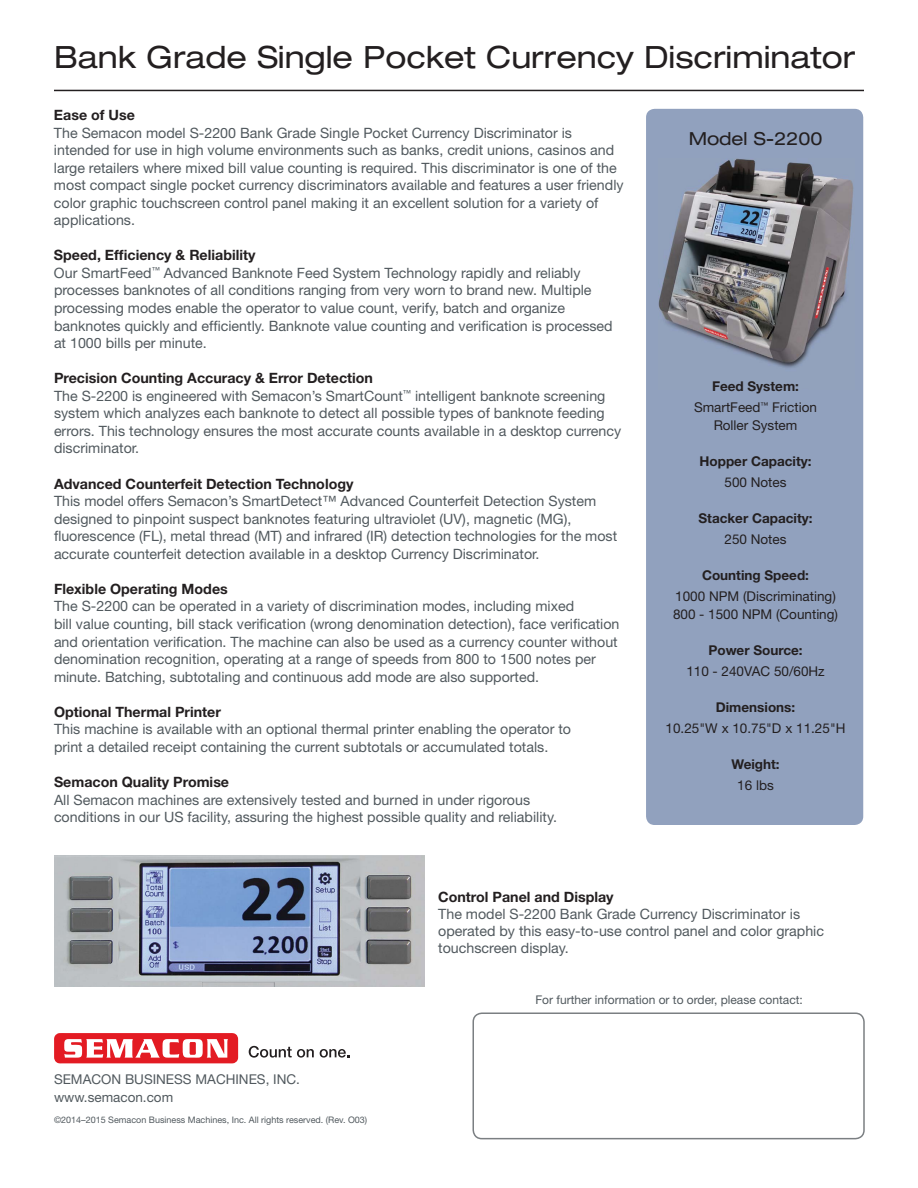
<style>
.page{position:relative;width:918px;height:1188px;background:#fff}
.page>*{position:absolute;margin:0;border:0;box-sizing:border-box;transform-origin:0 0}
.t1{font:expanded 30.75px "Helvetica Neue";color:#231f20}
.t2{font:expanded 18px "Helvetica Neue";color:#231f20}
.t3{font:14.25px/17.5px "Helvetica Neue";color:#51595e}
.t4{font:700 14.25px "Helvetica Neue";color:#231f20}
.t5{font:13.5px/21px "Helvetica Neue";color:#231f20;text-align:center}
.t6{font:700 13.5px "Helvetica Neue";color:#231f20}
.t7{font:13.5px/18px "Helvetica Neue";color:#51595e}
.t8{font:12px "Helvetica Neue";color:#51595e}
.t9{font:9px "Helvetica Neue";color:#51595e}
.s1{font-weight:700;color:#231f20}
.s2{font-weight:700}
</style>
<div class="page">
<img style="left:54px;top:856px;width:370px;height:131px">
<svg style="left:54px;top:1033px;width:184px;height:30px"></svg>
<svg style="left:249px;top:1046px;width:65px;height:12px"></svg>
<svg style="left:320px;top:1049px;width:29px;height:9px"></svg>
<div style="left:646px;top:109px;width:217px;height:716px;background:#91a1be;border-radius:9px"></div>
<div style="left:473px;top:1013px;width:392px;height:126px;border:2px solid #7b7f82;border-radius:9px"></div>
<hr style="left:54px;top:90px;width:810px;height:1px;background:#231f20">
<img style="left:659px;top:158px;width:195px;height:210px">
<h1 class="t1" style="left:54px;top:46px;width:803px">Bank Grade Single Pocket Currency Discriminator</h1>
<p class="t4" style="left:54px;top:110px;width:83px">Ease of Use</p>
<p class="t3" style="left:54px;top:125px;width:571px">The Semacon model S-2200 Bank Grade Single Pocket Currency Discriminator is intended for use in high volume environments such as banks, credit unions, casinos and large retailers where mixed bill value counting is required. This discriminator is one of the most compact single pocket currency discriminators available and features a user friendly color graphic touchscreen control panel making it an excellent solution for a variety of applications.</p>
<p class="t3" style="left:54px;top:248px;width:560px"><span class="s1">Speed, Efficiency &amp; Reliability<br></span>Our SmartFeed<sup>™</sup> Advanced Banknote Feed System Technology rapidly and reliably processes banknotes of all conditions ranging from very worn to brand new. Multiple processing modes enable the operator to value count, verify, batch and organize banknotes quickly and efficiently. Banknote value counting and verification is processed at 1000 bills per minute.</p>
<p class="t3" style="left:54px;top:371px;width:569px"><span class="s1">Precision Counting Accuracy &amp; Error Detection<br></span>The S-2200 is engineered with Semacon’s SmartCount<sup>™</sup> intelligent banknote screening system which analyzes each banknote to detect all possible types of banknote feeding errors. This technology ensures the most accurate counts available in a desktop currency discriminator.</p>
<p class="t4" style="left:54px;top:478px;width:301px">Advanced Counterfeit Detection Technology</p>
<p class="t3" style="left:54px;top:494px;width:565px">This model offers Semacon’s SmartDetect™ Advanced Counterfeit Detection System designed to pinpoint suspect banknotes featuring ultraviolet (UV), magnetic (MG), fluorescence (FL), metal thread (MT) and infrared (IR) detection technologies for the most accurate counterfeit detection available in a desktop Currency Discriminator.</p>
<p class="t4" style="left:54px;top:584px;width:175px">Flexible Operating Modes</p>
<p class="t3" style="left:54px;top:599px;width:567px">The S-2200 can be operated in a variety of discrimination modes, including mixed<br>bill value counting, bill stack verification (wrong denomination detection), face verification and orientation verification. The machine can also be used as a currency counter without denomination recognition, operating at a range of speeds from 800 to 1500 notes per minute. Batching, subtotaling and continuous add mode are also supported.</p>
<p class="t4" style="left:54px;top:707px;width:168px">Optional Thermal Printer</p>
<p class="t3" style="left:54px;top:722px;width:519px">This machine is available with an optional thermal printer enabling the operator to print a detailed receipt containing the current subtotals or accumulated totals.</p>
<p class="t4" style="left:54px;top:777px;width:177px">Semacon Quality Promise</p>
<p class="t3" style="left:54px;top:792px;width:505px">All Semacon machines are extensively tested and burned in under rigorous conditions in our US facility, assuring the highest possible quality and reliability.</p>
<p class="t2" style="left:689px;top:132px;width:135px">Model S-2200</p>
<p class="t5" style="left:694px;top:377px;width:125px"><span class="s2">Feed System:<br></span>SmartFeed<sup>™</sup> Friction</p>
<p class="t5" style="left:714px;top:416px;width:85px">Roller System</p>
<p class="t6" style="left:700px;top:457px;width:113px">Hopper Capacity:</p>
<p class="t5" style="left:725px;top:473px;width:64px">500 Notes</p>
<p class="t6" style="left:699px;top:514px;width:116px">Stacker Capacity:</p>
<p class="t5" style="left:725px;top:530px;width:64px">250 Notes</p>
<p class="t6" style="left:702px;top:571px;width:109px">Counting Speed:</p>
<p class="t5" style="left:673px;top:589px;width:167px;line-height:18px;text-align:left">1000 NPM (Discriminating)<br>800 - 1500 NPM (Counting)</p>
<p class="t6" style="left:708px;top:646px;width:96px">Power Source:</p>
<p class="t5" style="left:686px;top:662px;width:140px">110 - 240VAC 50/60Hz</p>
<p class="t6" style="left:716px;top:703px;width:81px">Dimensions:</p>
<p class="t5" style="left:666px;top:719px;width:181px">10.25"W x 10.75"D x 11.25"H</p>
<p class="t6" style="left:731px;top:760px;width:50px">Weight:</p>
<p class="t5" style="left:737px;top:776px;width:38px">16 lbs</p>
<p class="t4" style="left:438px;top:891px;width:177px">Control Panel and Display</p>
<p class="t3" style="left:438px;top:907px;width:387px">The model S-2200 Bank Grade Currency Discriminator is operated by this easy-to-use control panel and color graphic touchscreen display.</p>
<p class="t7" style="left:54px;top:1072px;width:247px">SEMACON BUSINESS MACHINES, INC. www.semacon.com</p>
<p class="t9" style="left:54px;top:1117px;width:315px">©2014–2015 Semacon Business Machines, Inc. All rights reserved. (Rev. O03)</p>
<p class="t8" style="left:535px;top:995px;width:269px">For further information or to order, please contact:</p>
</div>
